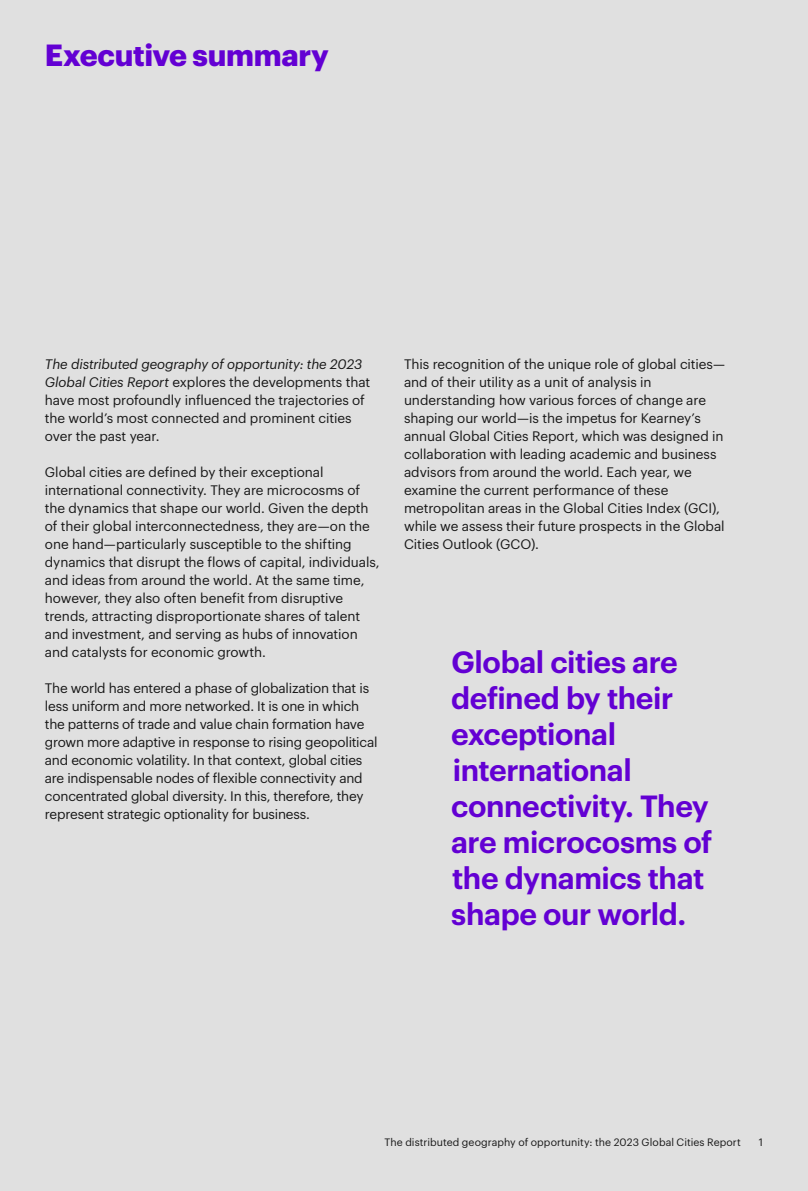
<style>
.page{position:relative;width:808px;height:1191px;background:#e0e0e0}
.page>*{position:absolute;margin:0;border:0;box-sizing:border-box;transform-origin:0 0}
.t1{font:600 30px/36px "Graphik";letter-spacing:-.015em;color:#6300d3}
.t2{font:700 30px "Graphik";letter-spacing:-.01em;color:#6300d3}
.t3{font:13.5px/18px "Graphik";letter-spacing:-.01em;color:#171717}
.t4{font:10.5px "Graphik";letter-spacing:.005em;color:#171717}
.s1{font-style:italic}
</style>
<div class="page">
<h1 class="t2" style="left:45px;top:32px;width:285px">Executive summary</h1>
<p class="t3" style="left:45px;top:354px;width:327px"><span class="s1">The distributed geography of opportunity: the 2023<br>Global Cities Report</span> explores the developments that have most profoundly influenced the trajectories of the world’s most connected and prominent cities over the past year.</p>
<p class="t3" style="left:45px;top:462px;width:336px">Global cities are defined by their exceptional international connectivity. They are microcosms of the dynamics that shape our world. Given the depth of their global interconnectedness, they are—on the one hand—particularly susceptible to the shifting dynamics that disrupt the flows of capital, individuals, and ideas from around the world. At the same time, however, they also often benefit from disruptive trends, attracting disproportionate shares of talent and investment, and serving as hubs of innovation and catalysts for economic growth.</p>
<p class="t3" style="left:45px;top:678px;width:334px">The world has entered a phase of globalization that is less uniform and more networked. It is one in which the patterns of trade and value chain formation have grown more adaptive in response to rising geopolitical and economic volatility. In that context, global cities are indispensable nodes of flexible connectivity and concentrated global diversity. In this, therefore, they represent strategic optionality for business.</p>
<p class="t3" style="left:404px;top:354px;width:323px">This recognition of the unique role of global cities— and of their utility as a unit of analysis in understanding how various forces of change are shaping our world—is the impetus for Kearney’s annual Global Cities Report, which was designed in collaboration with leading academic and business advisors from around the world. Each year, we examine the current performance of these metropolitan areas in the Global Cities Index (GCI), while we assess their future prospects in the Global Cities Outlook (GCO).</p>
<h1 class="t1" style="left:451px;top:641px;width:263px">Global cities are defined by their exceptional international connectivity. They are microcosms of the dynamics that shape our world.</h1>
<p class="t4" style="left:384px;top:1134px;width:358px">The distributed geography of opportunity: the 2023 Global Cities Report</p>
<p class="t4" style="left:759px;top:1134px;width:6px">1</p>
</div>
